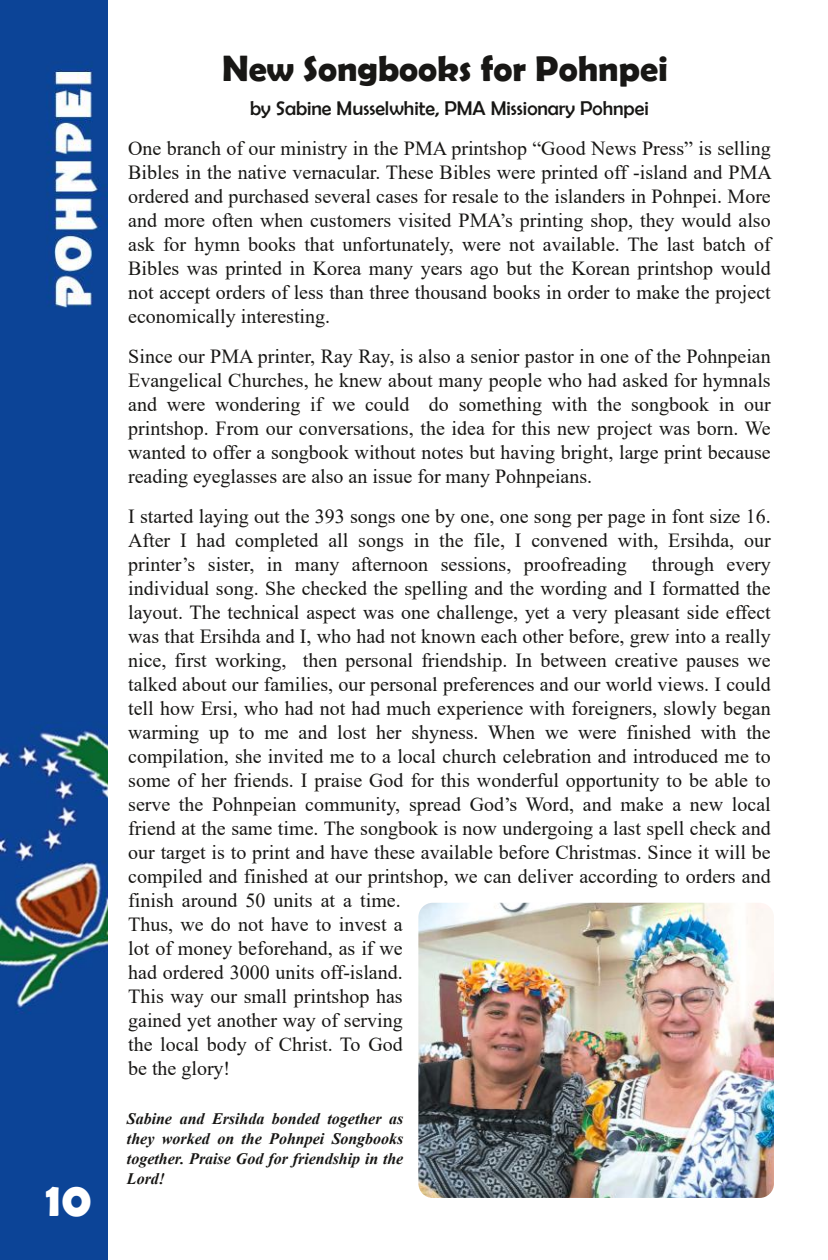
<style>
.page{position:relative;width:828px;height:1260px;background:#fff}
.page>*{position:absolute;margin:0;border:0;box-sizing:border-box;transform-origin:0 0}
.t1{font:700 48px "Berlin Sans FB Demi";color:#fff}
.t2{font:700 36px "Berlin Sans FB Demi";color:#181715}
.t3{font:20px/24px "Times New Roman";color:#181715;text-align:justify}
.t4{font:20px "Berlin Sans FB";color:#181715}
.t5{font:italic 700 16px/20px "Times New Roman";color:#181715;text-align:justify}
</style>
<div class="page">
<img style="left:0;top:0;width:108px;height:1260px">
<img style="left:418px;top:903px;width:356px;height:295px;border-radius:14px">
<h1 class="t1" style="left:46px;top:1172px;width:47px">10</h1>
<h2 class="t2" style="left:222px;top:48px;width:447px">New Songbooks for Pohnpei</h2>
<p class="t4" style="left:250px;top:97px;width:400px">by Sabine Musselwhite, PMA Missionary Pohnpei</p>
<p class="t3" style="left:128px;top:137px;width:645px">One branch of our ministry in the PMA printshop “Good News Press” is selling Bibles in the native vernacular. These Bibles were printed off -island and PMA ordered and purchased several cases for resale to the islanders in Pohnpei. More and more often when customers visited PMA’s printing shop, they would also ask for hymn books that unfortunately, were not available. The last batch of Bibles was printed in Korea many years ago but the Korean printshop would not accept orders of less than three thousand books in order to make the project economically interesting.</p>
<p class="t3" style="left:128px;top:345px;width:644px">Since our PMA printer, Ray Ray, is also a senior pastor in one of the Pohnpeian Evangelical Churches, he knew about many people who had asked for hymnals and were wondering if we could do something with the songbook in our printshop. From our conversations, the idea for this new project was born. We wanted to offer a songbook without notes but having bright, large print because reading eyeglasses are also an issue for many Pohnpeians.</p>
<p class="t3" style="left:128px;top:505px;width:644px;text-align:left">I started laying out the 393 songs one by one, one song per page in font size 16.<br>After I had completed all songs in the file, I convened with, Ersihda, our printer’s sister, in many afternoon sessions, proofreading through every individual song. She checked the spelling and the wording and I formatted the layout. The technical aspect was one challenge, yet a very pleasant side effect was that Ersihda and I, who had not known each other before, grew into a really nice, first working, then personal friendship. In between creative pauses we talked about our families, our personal preferences and our world views. I could tell how Ersi, who had not had much experience with foreigners, slowly began warming up to me and lost her shyness. When we were finished with the compilation, she invited me to a local church celebration and introduced me to some of her friends. I praise God for this wonderful opportunity to be able to serve the Pohnpeian community, spread God’s Word, and make a new local friend at the same time. The songbook is now undergoing a last spell check and our target is to print and have these available before Christmas. Since it will be compiled and finished at our printshop, we can deliver according to orders and finish around 50 units at a time.<br>Thus, we do not have to invest a<br>lot of money beforehand, as if we<br>had ordered 3000 units off-island.<br>This way our small printshop has<br>gained yet another way of serving<br>the local body of Christ. To God<br>be the glory!</p>
<p class="t5" style="left:127px;top:1108px;width:278px">Sabine and Ersihda bonded together as they worked on the Pohnpei Songbooks together. Praise God for friendship in the Lord!</p>
</div>
